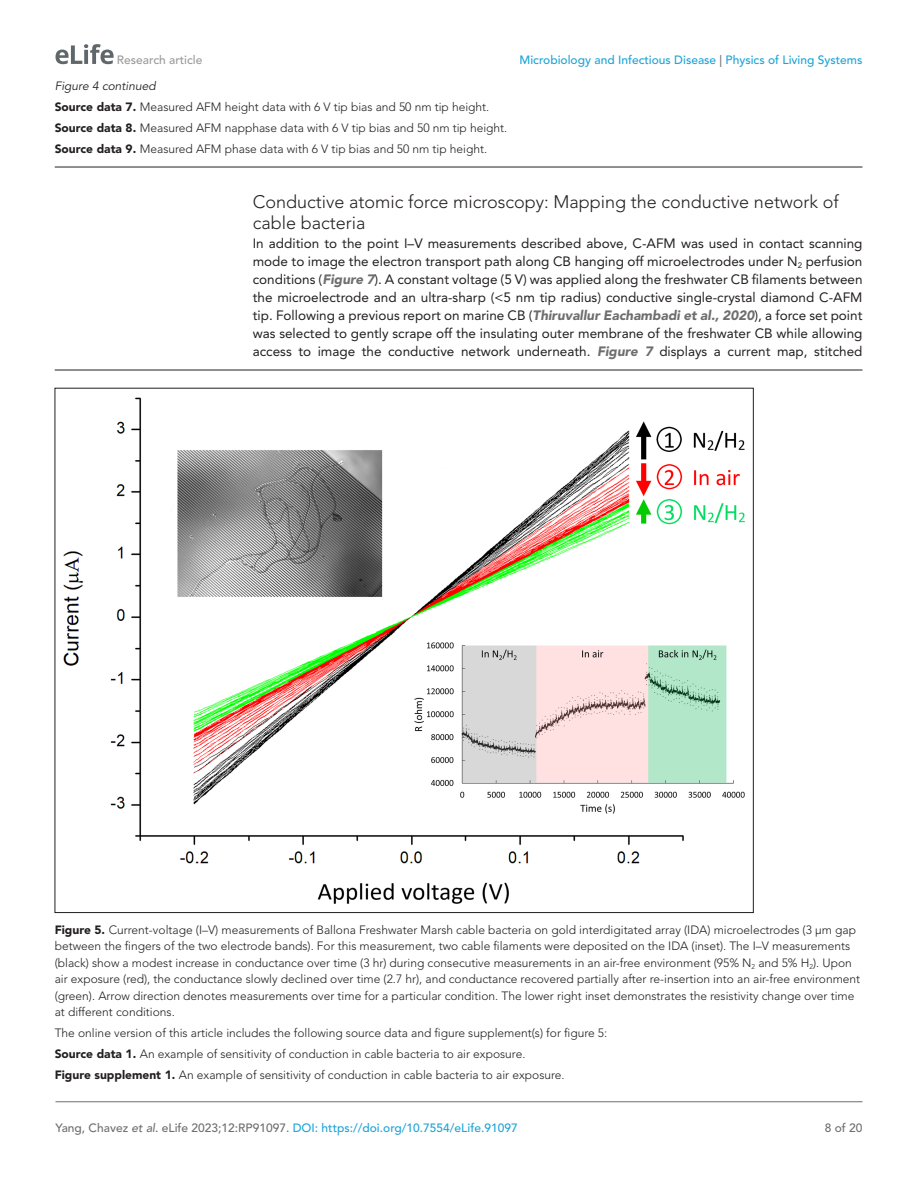
<style>
.page{position:relative;width:918px;height:1188px;background:#fff}
.page>*{position:absolute;margin:0;border:0;box-sizing:border-box;transform-origin:0 0}
.t1{font:300 18px/21px "Avenir LT Std";color:#231f20}
.t2{font:13.5px/18px "Avenir LT Std";color:#231f20;text-align:justify}
.t3{font:300 12px/16.5px "Avenir LT Std";color:#231f20}
.t4{font:500 12px "Avenir LT Std";color:#1ea4d7}
.t5{font:italic 12px "Avenir LT Std";color:#231f20}
.t6{font:500 12px "Avenir LT Std";color:#9a9a9a}
.t7{font:500 12px "Avenir LT Std";color:#6e6e70}
.s1{color:#6e6e70}
.s2{font-weight:900}
.s3{font-weight:900;font-style:italic;color:#6e6e70}
.s4{font-style:italic;color:#6e6e70}
</style>
<div class="page">
<svg style="left:56px;top:44px;width:58px;height:20px"></svg>
<hr style="left:56px;top:1101px;width:806px;height:1px;background:#6e6e70">
<hr style="left:55px;top:167px;width:807px;height:1px;background:#231f20">
<hr style="left:55px;top:370px;width:807px;height:1px;background:#231f20">
<img style="left:64px;top:397px;width:680px;height:507px">
<p class="t6" style="left:117px;top:53px;width:87px">Research article</p>
<p class="t4" style="left:520px;top:53px;width:344px">Microbiology and Infectious Disease <span class="s1">|</span> Physics of Living Systems</p>
<p class="t5" style="left:55px;top:79px;width:103px">Figure 4 continued</p>
<p class="t3" style="left:55px;top:97px;width:454px;line-height:21px"><span class="s2">Source data 7.</span> Measured AFM height data with 6 V tip bias and 50 nm tip height.<br><span class="s2">Source data 8.</span> Measured AFM napphase data with 6 V tip bias and 50 nm tip height.<br><span class="s2">Source data 9.</span> Measured AFM phase data with 6 V tip bias and 50 nm tip height.</p>
<h1 class="t1" style="left:253px;top:191px;width:587px">Conductive atomic force microscopy: Mapping the conductive network of cable bacteria</h1>
<p class="t2" style="left:253px;top:235px;width:611px">In addition to the point I–V measurements described above, C-AFM was used in contact scanning mode to image the electron transport path along CB hanging off microelectrodes under N<sub>2</sub> perfusion conditions (<span class="s3">Figure 7</span>). A constant voltage (5 V) was applied along the freshwater CB filaments between the microelectrode and an ultra-sharp (&lt;5 nm tip radius) conductive single-crystal diamond C-AFM tip. Following a previous report on marine CB (<span class="s3">Thiruvallur Eachambadi et al., 2020</span>), a force set point was selected to gently scrape off the insulating outer membrane of the freshwater CB while allowing access to image the conductive network underneath. <span class="s3">Figure 7</span> displays a current map, stitched</p>
<p class="t3" style="left:55px;top:921px;width:807px"><span class="s2">Figure 5.</span> Current-voltage (I–V) measurements of Ballona Freshwater Marsh cable bacteria on gold interdigitated array (IDA) microelectrodes (3 µm gap between the fingers of the two electrode bands). For this measurement, two cable filaments were deposited on the IDA (inset). The I–V measurements (black) show a modest increase in conductance over time (3 hr) during consecutive measurements in an air-free environment (95% N<sub>2</sub> and 5% H<sub>2</sub>). Upon air exposure (red), the conductance slowly declined over time (2.7 hr), and conductance recovered partially after re-insertion into an air-free environment (green). Arrow direction denotes measurements over time for a particular condition. The lower right inset demonstrates the resistivity change over time at different conditions.</p>
<p class="t3" style="left:55px;top:1023px;width:554px;line-height:21px">The online version of this article includes the following source data and figure supplement(s) for figure 5:<br><span class="s2">Source data 1.</span> An example of sensitivity of conduction in cable bacteria to air exposure.<br><span class="s2">Figure supplement 1.</span> An example of sensitivity of conduction in cable bacteria to air exposure.</p>
<p class="t4" style="left:56px;top:1121px;width:464px"><span class="s1">Yang, Chavez</span> <span class="s4">et al</span><span class="s1">. eLife 2023;12:RP91097.</span> DOI: https://doi.org/10.7554/eLife.91097</p>
<p class="t7" style="left:825px;top:1121px;width:39px">8 of 20</p>
</div>
